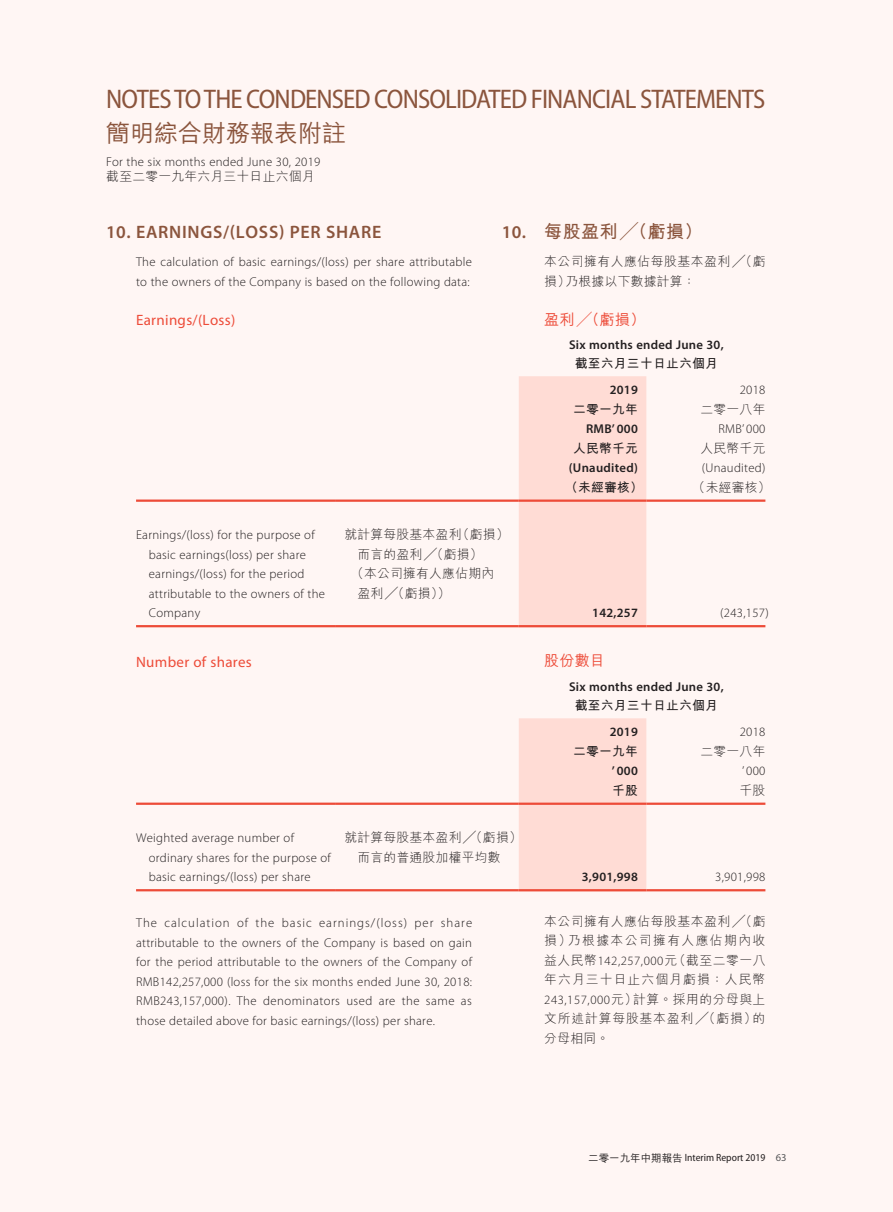
<style>
.page{position:relative;width:893px;height:1212px;background:#fff6f4}
.page>*{position:absolute;margin:0;border:0;box-sizing:border-box;transform-origin:0 0}
.t1{font:semi-condensed 27px "Myriad Pro";letter-spacing:-.03em;color:#8b553d}
.t2{font:500 24px "M Hei HK";color:#8b553d}
.t3{font:600 18px "Myriad Pro";letter-spacing:.04em;color:#8b553d}
.t4{font:700 18px "M Hei HK";letter-spacing:.02em;color:#8b553d}
.t5{font:15px "Myriad Pro";letter-spacing:.02em;color:#ed4b38}
.t6{font:500 15px "M Hei HK";letter-spacing:.02em;color:#ed4b38}
.t7{font:300 12.75px/19.5px "Myriad Pro";letter-spacing:.02em;color:#231f20}
.t8{font:300 12.75px/19.5px "M Hei HK";letter-spacing:.02em;color:#231f20;text-align:justify}
.t9{font:600 12.75px "Myriad Pro";letter-spacing:.02em;color:#231f20}
.t10{font:700 12.75px "M Hei HK";letter-spacing:.02em;color:#231f20}
.t11{font:300 12.75px/19.5px "M Hei HK";letter-spacing:.045em;color:#231f20}
.t12{font:semi-condensed 10.5px "Myriad Pro";color:#231f20}
.s1{font-family:"Myriad Pro";font-weight:600}
.s2{font-family:"Myriad Pro"}
.s3{font-family:"M Hei HK";font-weight:500;font-stretch:normal}
.s4{font-stretch:normal;color:#57585a}
</style>
<div class="page">
<div style="left:519px;top:376px;width:127px;height:249px;background:#ffdcd5"></div>
<hr style="left:136px;top:499px;width:200px;height:3px;background:#ed4b38">
<hr style="left:336px;top:499px;width:183px;height:3px;background:#ed4b38">
<hr style="left:519px;top:499px;width:127px;height:3px;background:#ed4b38">
<hr style="left:646px;top:499px;width:119px;height:3px;background:#ed4b38">
<hr style="left:136px;top:625px;width:200px;height:2px;background:#ed4b38">
<hr style="left:336px;top:625px;width:183px;height:2px;background:#ed4b38">
<hr style="left:519px;top:625px;width:127px;height:2px;background:#ed4b38">
<hr style="left:646px;top:625px;width:119px;height:2px;background:#ed4b38">
<div style="left:519px;top:718px;width:127px;height:171px;background:#ffdcd5"></div>
<hr style="left:136px;top:802px;width:200px;height:3px;background:#ed4b38">
<hr style="left:336px;top:802px;width:183px;height:3px;background:#ed4b38">
<hr style="left:519px;top:802px;width:127px;height:3px;background:#ed4b38">
<hr style="left:646px;top:802px;width:119px;height:3px;background:#ed4b38">
<hr style="left:136px;top:889px;width:200px;height:2px;background:#ed4b38">
<hr style="left:336px;top:889px;width:183px;height:2px;background:#ed4b38">
<hr style="left:519px;top:889px;width:127px;height:2px;background:#ed4b38">
<hr style="left:646px;top:889px;width:119px;height:2px;background:#ed4b38">
<h1 class="t1" style="left:106px;top:84px;width:660px">NOTES TO THE CONDENSED CONSOLIDATED FINANCIAL STATEMENTS</h1>
<h2 class="t2" style="left:106px;top:116px;width:241px">簡明綜合財務報表附註</h2>
<p class="t7" style="left:106px;top:152px;width:216px">For the six months ended June 30, 2019</p>
<p class="t8" style="left:106px;top:166px;width:210px">截至二零一九年六月三十日止六個月</p>
<h3 class="t4" style="left:502px;top:218px;width:202px"><span class="s1">10.</span> 每股盈利╱（虧損）</h3>
<p class="t11" style="left:544px;top:251px;width:223px">本公司擁有人應佔每股基本盈利 ╱（虧損）乃根據以下數據計算：</p>
<p class="t6" style="left:544px;top:308px;width:103px">盈利╱（虧損）</p>
<h3 class="t3" style="left:106px;top:221px;width:277px">10. EARNINGS/(LOSS) PER SHARE</h3>
<p class="t7" style="left:136px;top:252px;width:337px">The calculation of basic earnings/(loss) per share attributable to the owners of the Company is based on the following data:</p>
<p class="t5" style="left:136px;top:310px;width:101px">Earnings/(Loss)</p>
<p class="t7" style="left:149px;top:525px;width:178px;text-indent:-13px">Earnings/(loss) for the purpose of basic earnings(loss) per share earnings/(loss) for the period attributable to the owners of the<br>Company</p>
<p class="t8" style="left:344px;top:524px;width:166px">就計算每股基本盈利（虧損）</p>
<p class="t8" style="left:357px;top:544px;width:127px">而言的盈利╱（虧損）</p>
<p class="t8" style="left:351px;top:563px;width:145px">（本公司擁有人應佔期內</p>
<p class="t8" style="left:357px;top:583px;width:94px">盈利╱（虧損））</p>
<p class="t5" style="left:136px;top:652px;width:117px">Number of shares</p>
<p class="t7" style="left:149px;top:828px;width:184px;text-indent:-13px">Weighted average number of ordinary shares for the purpose of basic earnings/(loss) per share</p>
<p class="t8" style="left:357px;top:827px;width:166px;text-indent:-13px">就計算每股基本盈利╱（虧損）而言的普通股加權平均數</p>
<p class="t7" style="left:136px;top:913px;width:338px;text-align:justify">The calculation of the basic earnings/(loss) per share attributable to the owners of the Company is based on gain for the period attributable to the owners of the Company of RMB142,257,000 (loss for the six months ended June 30, 2018:<br>RMB243,157,000). The denominators used are the same as those detailed above for basic earnings/(loss) per share.</p>
<p class="t9" style="left:569px;top:336px;width:156px">Six months ended June 30,</p>
<p class="t10" style="left:575px;top:354px;width:144px">截至六月三十日止六個月</p>
<p class="t9" style="left:610px;top:382px;width:30px">2019</p>
<p class="t7" style="left:740px;top:380px;width:27px">2018</p>
<p class="t10" style="left:573px;top:400px;width:66px">二零一九年</p>
<p class="t8" style="left:700px;top:399px;width:66px">二零一八年</p>
<p class="t9" style="left:586px;top:421px;width:53px">RMB’ 000</p>
<p class="t7" style="left:718px;top:419px;width:48px">RMB’ 000</p>
<p class="t10" style="left:573px;top:439px;width:66px">人民幣千元</p>
<p class="t8" style="left:700px;top:438px;width:66px">人民幣千元</p>
<p class="t9" style="left:569px;top:460px;width:71px">(Unaudited)</p>
<p class="t7" style="left:702px;top:458px;width:65px">(Unaudited)</p>
<p class="t10" style="left:565px;top:478px;width:79px">（未經審核）</p>
<p class="t8" style="left:693px;top:477px;width:79px">（未經審核）</p>
<p class="t9" style="left:592px;top:605px;width:47px">142,257</p>
<p class="t7" style="left:720px;top:603px;width:50px">(243,157)</p>
<p class="t6" style="left:544px;top:650px;width:62px">股份數目</p>
<p class="t9" style="left:569px;top:678px;width:156px">Six months ended June 30,</p>
<p class="t10" style="left:575px;top:696px;width:144px">截至六月三十日止六個月</p>
<p class="t9" style="left:610px;top:724px;width:30px">2019</p>
<p class="t7" style="left:740px;top:722px;width:27px">2018</p>
<p class="t10" style="left:573px;top:742px;width:66px">二零一九年</p>
<p class="t8" style="left:700px;top:741px;width:66px">二零一八年</p>
<p class="t9" style="left:612px;top:763px;width:27px">’ 000</p>
<p class="t7" style="left:742px;top:761px;width:25px">’ 000</p>
<p class="t10" style="left:612px;top:781px;width:27px">千股</p>
<p class="t8" style="left:740px;top:780px;width:27px">千股</p>
<p class="t9" style="left:582px;top:869px;width:57px">3,901,998</p>
<p class="t7" style="left:715px;top:867px;width:52px">3,901,998</p>
<p class="t8" style="left:544px;top:911px;width:223px">本公司擁有人應佔每股基本盈利 ╱（虧損）乃根據本公司擁有人應佔期內收益人民幣<span class="s2">142,257,000</span>元（截至二零一八年六月三十日止六個月虧損：人民幣<span class="s2">243,157,000</span>元）計算。採用的分母與上文所述計算每股基本盈利 ╱（虧損）的分母相同。</p>
<p class="t12" style="left:588px;top:1152px;width:200px"><span class="s3">二零一九年中期報告</span> Interim Report 2019 <span class="s4">63</span></p>
</div>
